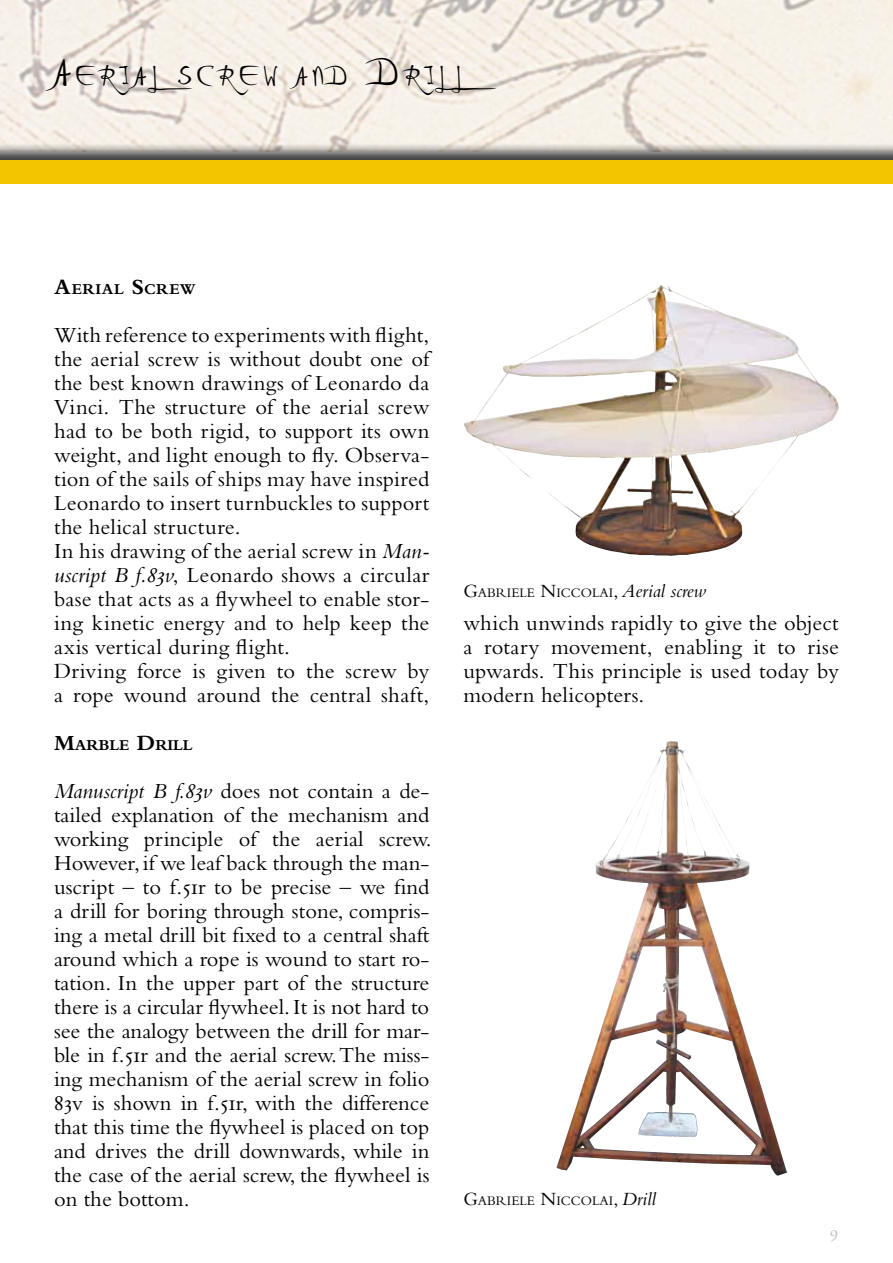
<style>
.page{position:relative;width:893px;height:1263px;background:#fff}
.page>*{position:absolute;margin:0;border:0;box-sizing:border-box;transform-origin:0 0}
.t1{font:30.45px "P22 Da Vinci Forward";letter-spacing:.155em;color:#000}
.t2{font:22.5px/24px "Bembo";letter-spacing:.005em;color:#000;text-align:justify}
.t3{font:18px "Adobe Garamond Regular SC";color:#c2c2c2}
.t4{font:700 15.75px "Bembo";letter-spacing:.035em;color:#000}
.t5{font:700 15.75px "Bembo";letter-spacing:.01em;color:#000}
.t6{font:13.65px "Bembo";color:#000}
.s1{font-size:43.5px}
.s2{font-size:22.5px}
.s3{font-style:italic}
.s4{font-family:"Adobe Garamond Italic Os F"}
.s5{font-family:"Adobe Garamond Regular SC"}
.s6{font-size:19.5px}
.s7{font-style:italic;font-size:19.5px}
</style>
<div class="page">
<img style="left:0;top:0;width:893px;height:143px">
<div style="left:0;top:143px;width:893px;height:42px;background:#000;opacity:.75"></div>
<div style="left:0;top:161px;width:893px;height:23px;background:#f2c500"></div>
<img style="left:464px;top:287px;width:279px;height:269px">
<img style="left:557px;top:741px;width:230px;height:434px">
<h1 class="t1" style="left:54px;top:59px;width:447px"><span class="s1">A</span>ERIALSCREW AND <span class="s1">D</span>RILL</h1>
<p class="t4" style="left:54px;top:280px;width:143px"><span class="s2">A</span>ERIAL <span class="s2">S</span>CREW</p>
<p class="t2" style="left:54px;top:323px;width:377px;text-align:left">With reference to experiments with flight, the aerial screw is without doubt one of the best known drawings of Leonardo da Vinci. The structure of the aerial screw had to be both rigid, to support its own weight, and light enough to fly. Observa&shy;tion of the sails of ships may have inspired Leonardo to insert turnbuckles to support the helical structure.<br>In his drawing of the aerial screw in <span class="s3">Man&shy;uscript B f.</span><span class="s4">83</span><span class="s3">v</span>, Leonardo shows a circular base that acts as a flywheel to enable stor&shy;ing kinetic energy and to help keep the axis vertical during flight.<br>Driving force is given to the screw by a rope wound around the central shaft,</p>
<p class="t5" style="left:54px;top:736px;width:140px"><span class="s2">M</span>ARBLE <span class="s2">D</span>RILL</p>
<p class="t2" style="left:54px;top:779px;width:379px"><span class="s3">Manuscript B f.</span><span class="s4">83</span><span class="s3">v</span> does not contain a de&shy;tailed explanation of the mechanism and working principle of the aerial screw.<br>However, if we leaf back through the man&shy;uscript – to f.<span class="s5">51</span>r to be precise – we find a drill for boring through stone, compris&shy;ing a metal drill bit fixed to a central shaft around which a rope is wound to start ro&shy;tation. In the upper part of the structure there is a circular flywheel. It is not hard to see the analogy between the drill for mar&shy;ble in f.<span class="s5">51</span>r and the aerial screw. The miss&shy;ing mechanism of the aerial screw in folio <span class="s5">83</span>v is shown in f.<span class="s5">51</span>r, with the difference that this time the flywheel is placed on top and drives the drill downwards, while in the case of the aerial screw, the flywheel is on the bottom.</p>
<p class="t6" style="left:463px;top:585px;width:243px"><span class="s6">G</span>ABRIELE <span class="s6">N</span>ICC OLAI<span class="s6">,</span> <span class="s7">Aerial screw</span></p>
<p class="t2" style="left:463px;top:611px;width:377px">which unwinds rapidly to give the object a rotary movement, enabling it to rise upwards. This principle is used today by modern helicopters.</p>
<p class="t6" style="left:463px;top:1193px;width:194px"><span class="s6">G</span>ABRIELE <span class="s6">N</span>ICC OLAI<span class="s6">,</span> <span class="s7">Drill</span></p>
<p class="t3" style="left:830px;top:1222px;width:10px">9</p>
</div>
